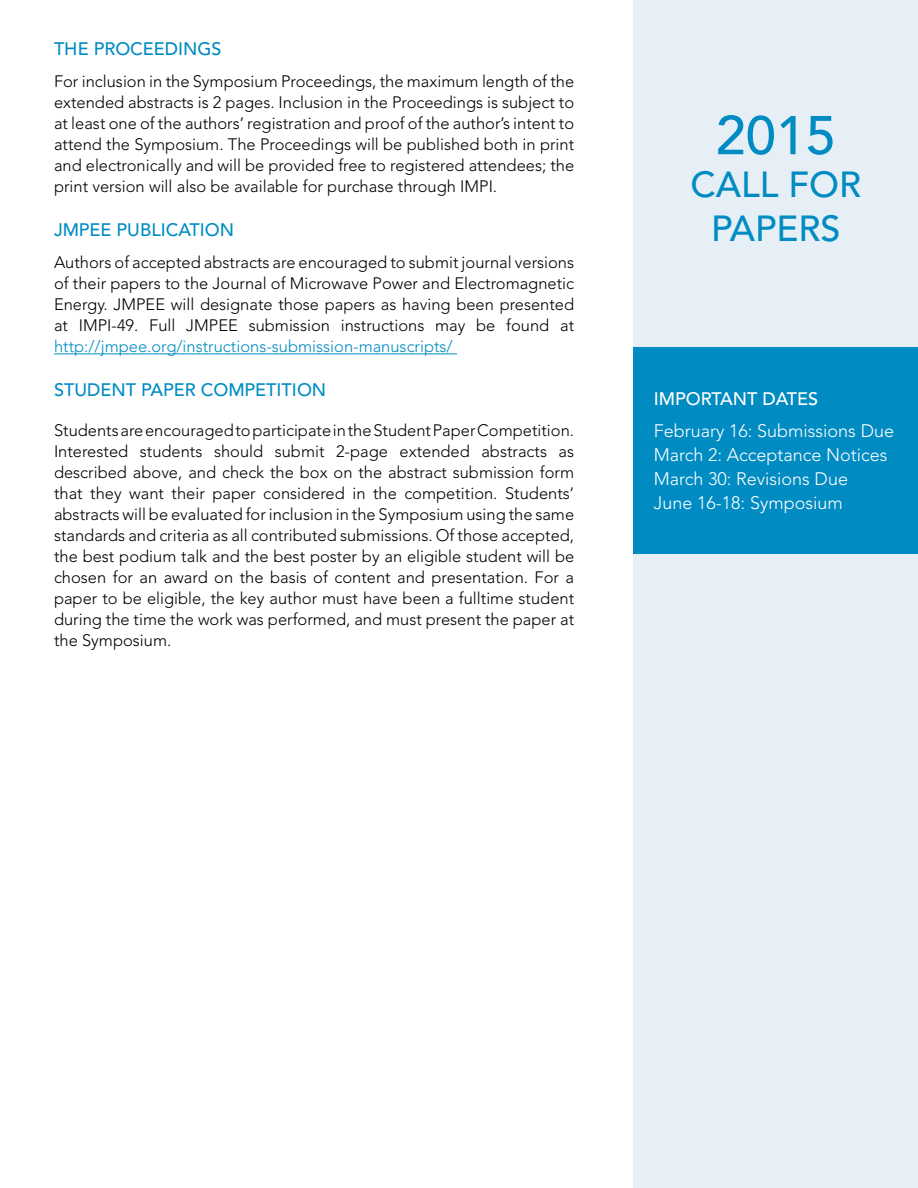
<style>
.page{position:relative;width:918px;height:1188px;background:#fff}
.page>*{position:absolute;margin:0;border:0;box-sizing:border-box;transform-origin:0 0}
.t1{font:500 54px "Avenir LT Std";color:#008cc2}
.t2{font:500 36px/43.2px "Avenir LT Std";color:#008cc2;text-align:center}
.t3{font:300 18px/24px "Avenir LT Std";color:#fff}
.t4{font:500 18px "Avenir LT Std";color:#008cc2}
.t5{font:500 18px "Avenir LT Std";color:#fff}
.t6{font:300 16.5px/21px "Avenir LT Std";color:#000;text-align:justify}
.t7{font:300 16.5px "Avenir LT Std";color:#008cc2}
</style>
<div class="page">
<hr style="left:54px;top:353px;width:403px;height:1px;background:#008cc2">
<div style="left:634px;top:0;width:284px;height:1188px;background:#e7eff6"></div>
<div style="left:634px;top:347px;width:284px;height:207px;background:#008cc2"></div>
<p class="t4" style="left:54px;top:38px;width:169px">THE PROCEEDINGS</p>
<p class="t6" style="left:54px;top:71px;width:522px">For inclusion in the Symposium Proceedings, the maximum length of the extended abstracts is 2 pages. Inclusion in the Proceedings is subject to at least one of the authors’ registration and proof of the author’s intent to attend the Symposium. The Proceedings will be published both in print and electronically and will be provided free to registered attendees; the print version will also be available for purchase through IMPI.</p>
<p class="t4" style="left:54px;top:219px;width:182px">JMPEE PUBLICATION</p>
<p class="t6" style="left:54px;top:252px;width:522px">Authors of accepted abstracts are encouraged to submit journal versions of their papers to the Journal of Microwave Power and Electromagnetic Energy. JMPEE will designate those papers as having been presented at IMPI-49. Full JMPEE submission instructions may be found at</p>
<p class="t7" style="left:54px;top:337px;width:400px">http://jmpee.org/instructions-submission-manuscripts/</p>
<p class="t4" style="left:54px;top:380px;width:274px">STUDENT PAPER COMPETITION</p>
<p class="t6" style="left:54px;top:420px;width:522px">Students are encouraged to participate in the Student Paper Competition.<br>Interested students should submit 2-page extended abstracts as described above, and check the box on the abstract submission form that they want their paper considered in the competition. Students’ abstracts will be evaluated for inclusion in the Symposium using the same standards and criteria as all contributed submissions. Of those accepted, the best podium talk and the best poster by an eligible student will be chosen for an award on the basis of content and presentation. For a paper to be eligible, the key author must have been a fulltime student during the time the work was performed, and must present the paper at the Symposium.</p>
<h1 class="t1" style="left:716px;top:104px;width:122px">2015</h1>
<h2 class="t2" style="left:690px;top:164px;width:172px">CALL FOR<br>PAPERS</h2>
<p class="t5" style="left:654px;top:389px;width:166px">IMPORTANT DATES</p>
<p class="t3" style="left:654px;top:419px;width:242px">February 16: Submissions Due<br>March 2: Acceptance Notices<br>March 30: Revisions Due<br>June 16-18: Symposium</p>
</div>
